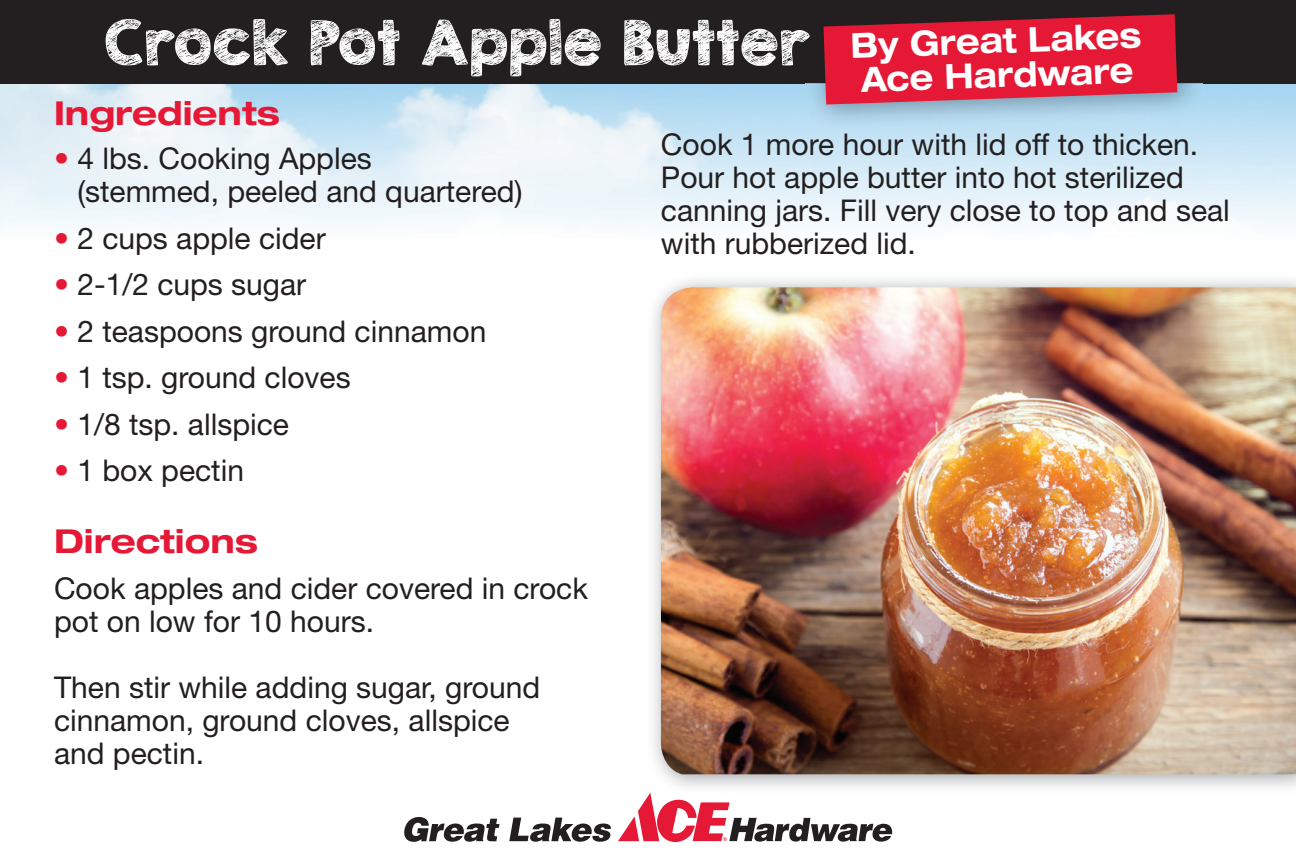
<style>
.page{position:relative;width:1296px;height:864px;background:#fff}
.page>*{position:absolute;margin:0;border:0;box-sizing:border-box;transform-origin:0 0}
.t1{font:60px "KG Broken Vessels Sketch";color:#fff}
.t2{font:700 expanded 34.5px/34.5px "Helvetica Neue";color:#fff;scale:.9 1}
.t3{font:700 expanded 33px "Helvetica Neue";color:#e51836}
.t4{font:30px/33px "Helvetica Neue";color:#231f20}
.s1{color:#e51836}
</style>
<div class="page">
<img style="left:0;top:83px;width:697px;height:143px">
<img style="left:697px;top:83px;width:200px;height:142px">
<img style="left:1197px;top:83px;width:99px;height:142px">
<svg style="left:404px;top:817px;width:95px;height:25px"></svg>
<svg style="left:509px;top:818px;width:102px;height:24px"></svg>
<svg style="left:618px;top:793px;width:275px;height:49px"></svg>
<img style="left:661px;top:287px;width:635px;height:487px">
<div style="left:0;top:0;width:1296px;height:83px;background:#231f20"></div>
<img style="left:806px;top:26px;width:397px;height:104px">
<img style="left:806px;top:26px;width:4px;height:50px">
<svg style="left:824px;top:14px;width:353px;height:91px;background:#d0243f"></svg>
<h1 class="t1" style="left:104px;top:6px;width:708px">Crock Pot Apple Butter</h1>
<p class="t3" style="left:54px;top:93px;width:227px">Ingredients</p>
<p class="t2" style="left:850px;top:27px;width:324px;rotate:-2deg">By Great Lakes<br>Ace Hardware</p>
<p class="t4" style="left:661px;top:128px;width:570px">Cook 1 more hour with lid off to thicken.<br>Pour hot apple butter into hot sterilized canning jars. Fill very close to top and seal with rubberized lid.</p>
<p class="t4" style="left:77px;top:142px;width:447px;text-indent:-23px"><span class="s1">•</span> 4 lbs. Cooking Apples<br>(stemmed, peeled and quartered)</p>
<p class="t4" style="left:54px;top:221px;width:273px"><span class="s1">•</span> 2 cups apple cider</p>
<p class="t4" style="left:54px;top:268px;width:254px"><span class="s1">•</span> 2-1/2 cups sugar</p>
<p class="t4" style="left:54px;top:314px;width:434px"><span class="s1">•</span> 2 teaspoons ground cinnamon</p>
<p class="t4" style="left:54px;top:361px;width:298px"><span class="s1">•</span> 1 tsp. ground cloves</p>
<p class="t4" style="left:54px;top:407px;width:237px"><span class="s1">•</span> 1/8 tsp. allspice</p>
<p class="t4" style="left:54px;top:454px;width:192px"><span class="s1">•</span> 1 box pectin</p>
<p class="t3" style="left:54px;top:520px;width:206px">Directions</p>
<p class="t4" style="left:54px;top:572px;width:536px">Cook apples and cider covered in crock pot on low for 10 hours.</p>
<p class="t4" style="left:54px;top:671px;width:488px">Then stir while adding sugar, ground cinnamon, ground cloves, allspice and pectin.</p>
</div>
